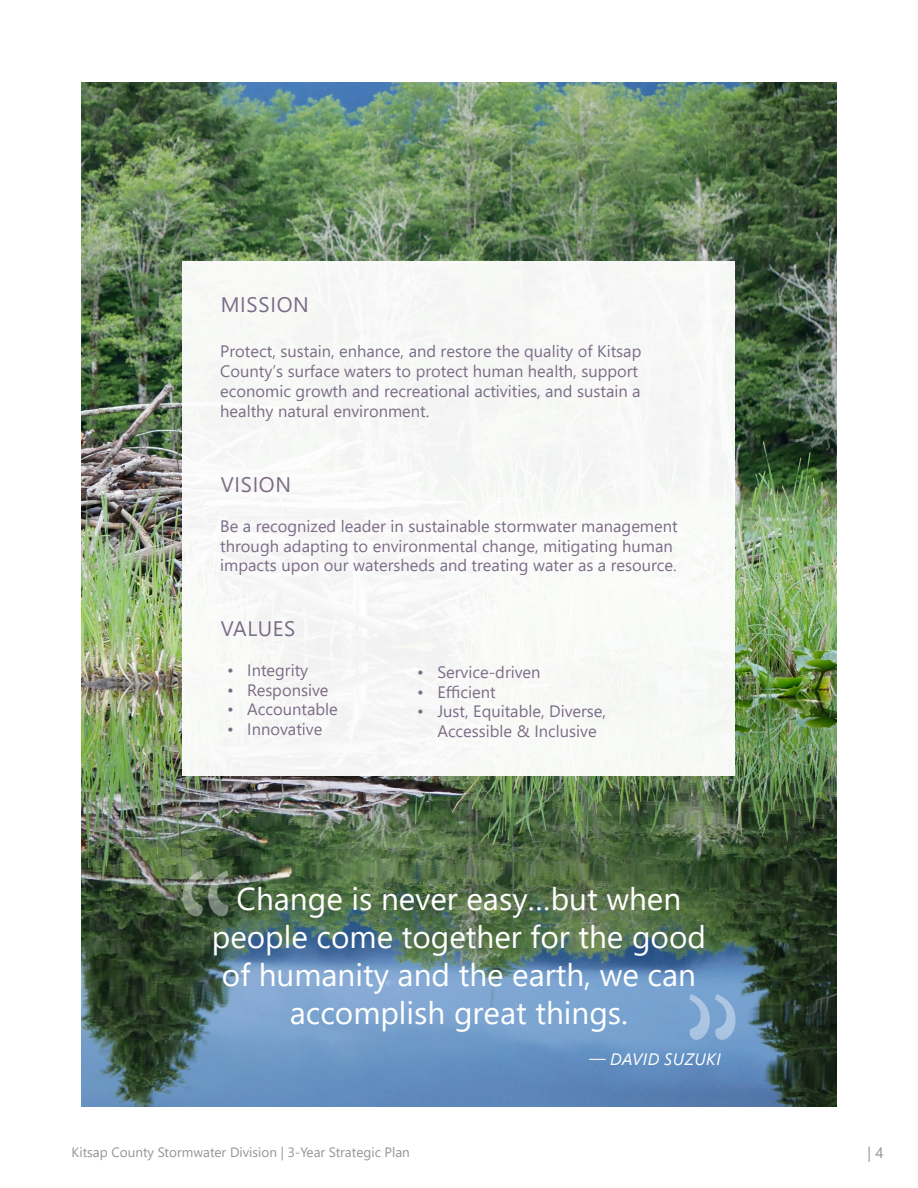
<style>
.page{position:relative;width:918px;height:1188px;background:#fff}
.page>*{position:absolute;margin:0;border:0;box-sizing:border-box;transform-origin:0 0}
.t1{font:31.5px/37.8px "Segoe UI";color:#fff;text-align:center}
.t2{font:21px "Segoe UI";letter-spacing:.035em;color:#7b6c87}
.t3{font:16.5px/19.8px "Segoe UI";color:#7b6c87}
.t4{font:italic 16.5px "Segoe UI";letter-spacing:.025em;color:#fff}
.t5{font:15px "Segoe UI";color:#939598}
.t6{font:13.5px "Segoe UI";color:#939598}
</style>
<div class="page">
<img style="left:81px;top:82px;width:756px;height:1025px">
<svg style="left:182px;top:870px;width:47px;height:46px"></svg>
<svg style="left:689px;top:994px;width:47px;height:46px"></svg>
<div style="left:183px;top:261px;width:552px;height:514px;background:#f7f8f6"></div>
<p class="t2" style="left:221px;top:285px;width:90px">MISSION</p>
<p class="t3" style="left:220px;top:340px;width:423px">Protect, sustain, enhance, and restore the quality of Kitsap County’s surface waters to protect human health, support economic growth and recreational activities, and sustain a healthy natural environment.</p>
<p class="t2" style="left:221px;top:465px;width:72px">VISION</p>
<p class="t3" style="left:220px;top:514px;width:459px">Be a recognized leader in sustainable stormwater management through adapting to environmental change, mitigating human impacts upon our watersheds and treating water as a resource.</p>
<p class="t2" style="left:221px;top:609px;width:76px">VALUES</p>
<p class="t3" style="left:227px;top:658px;width:83px">• Integrity</p>
<p class="t3" style="left:227px;top:678px;width:103px">• Responsive</p>
<p class="t3" style="left:227px;top:698px;width:112px">• Accountable</p>
<p class="t3" style="left:227px;top:718px;width:97px">• Innovative</p>
<p class="t3" style="left:417px;top:660px;width:125px">• Service-driven</p>
<p class="t3" style="left:417px;top:680px;width:80px">• Efficient</p>
<p class="t3" style="left:437px;top:700px;width:170px;text-indent:-20px">• Just, Equitable, Diverse,<br>Accessible &amp; Inclusive</p>
<p class="t1" style="left:212px;top:877px;width:496px">Change is never easy…but when people come together for the good of humanity and the earth, we can accomplish great things.</p>
<p class="t4" style="left:589px;top:1044px;width:133px">— DAVID SUZUKI</p>
<p class="t6" style="left:72px;top:1140px;width:340px">Kitsap County Stormwater Division | 3-Year Strategic Plan</p>
<p class="t5" style="left:868px;top:1139px;width:17px">| 4</p>
</div>
